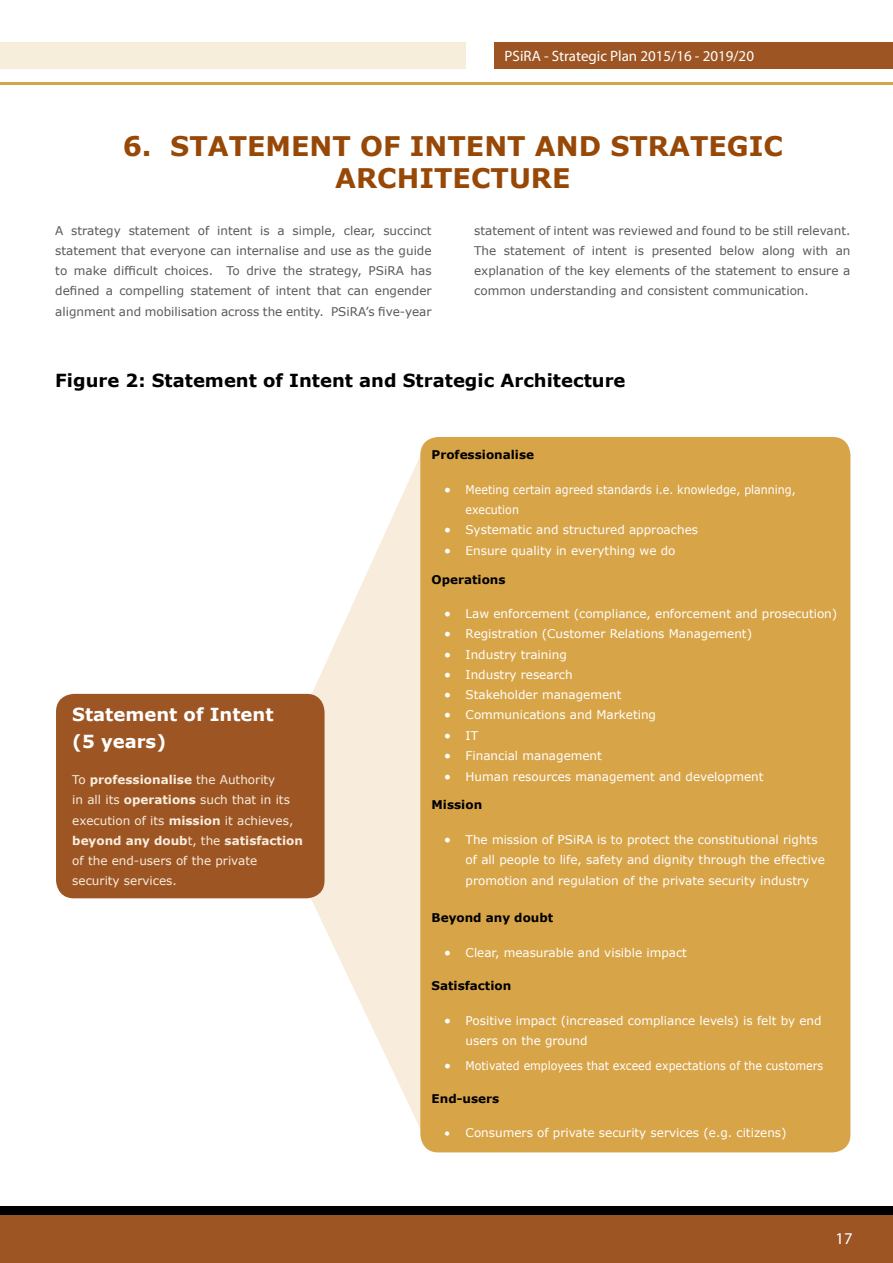
<style>
.page{position:relative;width:893px;height:1263px;background:#fff}
.page>*{position:absolute;margin:0;border:0;box-sizing:border-box;transform-origin:0 0}
.t1{font:700 27px/32.4px "Verdana";color:#984806;text-align:center}
.t2{font:700 18px "Verdana";color:#000}
.t3{font:700 18px/27px "Verdana";color:#fff}
.t4{font:16.5px "Myriad Pro";color:#fff}
.t5{font:15px "Myriad Pro";color:#fff}
.t6{font:12px/20.4px "Verdana";color:#fff}
.t7{font:12px/20.2px "Verdana";color:#58595b;text-align:justify}
.t8{font:12px/20.2px "Verdana";color:#f8eddc}
.t9{font:12px/20.2px "Verdana";color:#fff;scale:.92 1}
.t10{font:700 12px "Verdana";color:#000}
.s1{font-weight:700}
</style>
<div class="page">
<div style="left:0;top:1213px;width:893px;height:50px;background:#9d5524"></div>
<div style="left:0;top:1206px;width:893px;height:9px;background:#000"></div>
<hr style="left:0;top:83px;width:893px;height:2px;background:#d8a448">
<div style="left:494px;top:42px;width:399px;height:26px;background:#9d5524"></div>
<div style="left:0;top:42px;width:466px;height:26px;background:#f7eddb"></div>
<svg style="left:303px;top:450px;width:118px;height:689px;fill:#f8eddc"></svg>
<div style="left:420px;top:437px;width:430px;height:715px;background:#d8a448;border-radius:18px"></div>
<div style="left:56px;top:694px;width:269px;height:204px;background:#9d5524;border-radius:18px"></div>
<p class="t5" style="left:505px;top:47px;width:251px">PSiRA - Strategic Plan 2015/16 - 2019/20</p>
<h1 class="t1" style="left:123px;top:129px;width:662px">6. STATEMENT OF INTENT AND STRATEGIC<br>ARCHITECTURE</h1>
<p class="t7" style="left:55px;top:220px;width:378px">A strategy statement of intent is a simple, clear, succinct statement that everyone can internalise and use as the guide to make difficult choices. To drive the strategy, PSiRA has defined a compelling statement of intent that can engender alignment and mobilisation across the entity. PSiRA’s five-year</p>
<p class="t7" style="left:474px;top:220px;width:378px">statement of intent was reviewed and found to be still relevant.<br>The statement of intent is presented below along with an explanation of the key elements of the statement to ensure a common understanding and consistent communication.</p>
<h2 class="t2" style="left:55px;top:369px;width:572px">Figure 2: Statement of Intent and Strategic Architecture</h2>
<h2 class="t3" style="left:72px;top:701px;width:203px">Statement of Intent (5 years)</h2>
<p class="t8" style="left:72px;top:769px;width:232px">To <span class="s1">professionalise</span> the Authority<br>in all its <span class="s1">operations</span> such that in its execution of its <span class="s1">mission</span> it achieves, <span class="s1">beyond any doub</span>t, the <span class="s1">satisfaction </span>of the end-users of the private security services.</p>
<p class="t10" style="left:432px;top:447px;width:104px">Professionalise</p>
<p class="t9" style="left:466px;top:479px;width:360px;text-indent:-21px">• Meeting certain agreed standards i.e. knowledge, planning, execution</p>
<p class="t6" style="left:444px;top:519px;width:255px">• Systematic and structured approaches</p>
<p class="t6" style="left:444px;top:540px;width:233px">• Ensure quality in everything we do</p>
<p class="t10" style="left:432px;top:571px;width:76px">Operations</p>
<p class="t6" style="left:444px;top:603px;width:394px">• Law enforcement (compliance, enforcement and prosecution)</p>
<p class="t6" style="left:444px;top:623px;width:309px">• Registration (Customer Relations Management)</p>
<p class="t6" style="left:444px;top:644px;width:124px">• Industry training</p>
<p class="t6" style="left:444px;top:664px;width:130px">• Industry research</p>
<p class="t6" style="left:444px;top:684px;width:179px">• Stakeholder management</p>
<p class="t6" style="left:444px;top:704px;width:213px">• Communications and Marketing</p>
<p class="t6" style="left:444px;top:725px;width:35px">• IT</p>
<p class="t6" style="left:444px;top:745px;width:159px">• Financial management</p>
<p class="t6" style="left:444px;top:766px;width:321px">• Human resources management and development</p>
<p class="t10" style="left:432px;top:797px;width:52px">Mission</p>
<p class="t6" style="left:466px;top:829px;width:361px;text-indent:-21px">• The mission of PSiRA is to protect the constitutional rights of all people to life, safety and dignity through the effective promotion and regulation of the private security industry</p>
<p class="t10" style="left:432px;top:910px;width:123px">Beyond any doubt</p>
<p class="t6" style="left:444px;top:942px;width:244px">• Clear, measurable and visible impact</p>
<p class="t10" style="left:432px;top:978px;width:81px">Satisfaction</p>
<p class="t6" style="left:466px;top:1010px;width:358px;text-indent:-21px">• Positive impact (increased compliance levels) is felt by end users on the ground</p>
<p class="t9" style="left:444px;top:1055px;width:413px">• Motivated employees that exceed expectations of the customers</p>
<p class="t10" style="left:432px;top:1091px;width:69px">End-users</p>
<p class="t6" style="left:444px;top:1122px;width:344px">• Consumers of private security services (e.g. citizens)</p>
<h3 class="t4" style="left:836px;top:1229px;width:18px">17</h3>
</div>
